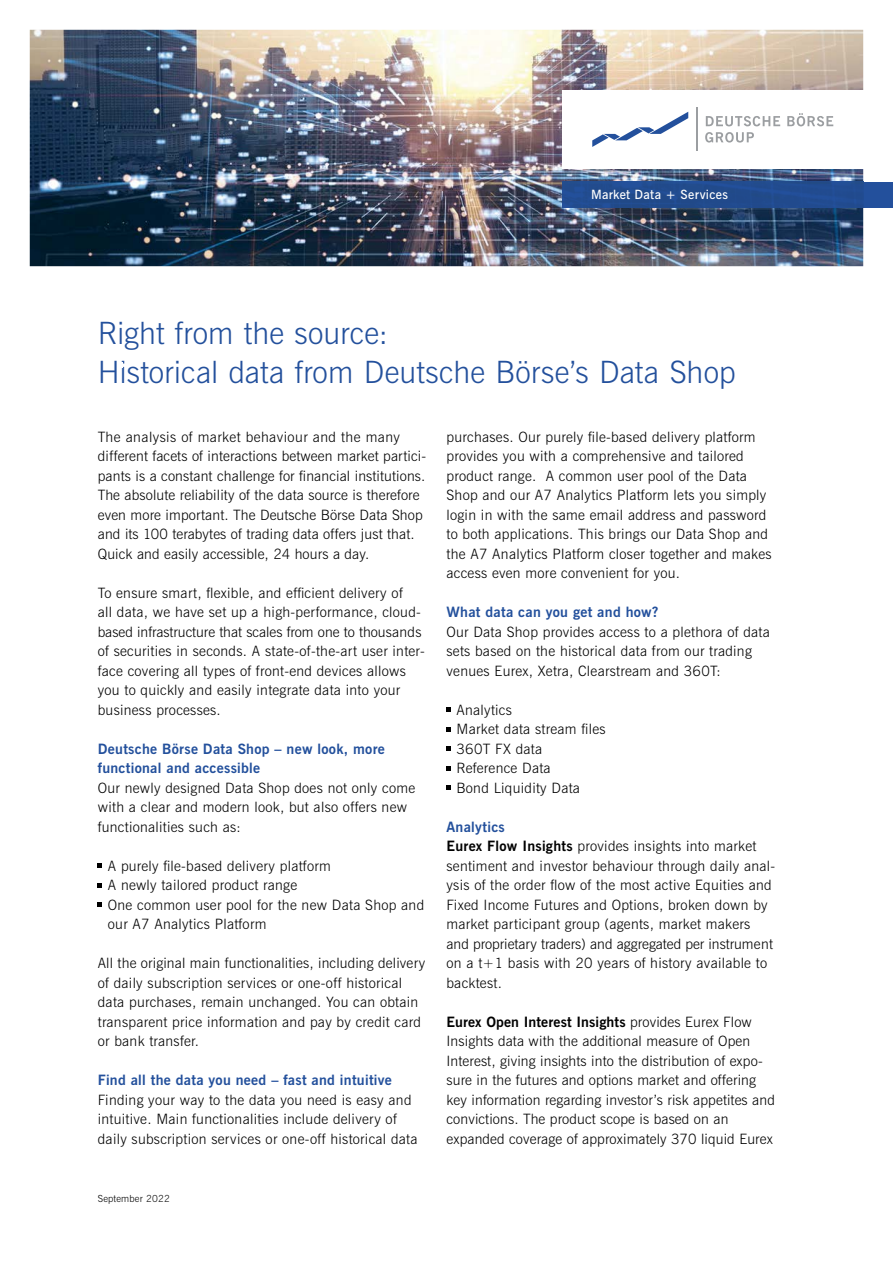
<style>
.page{position:relative;width:893px;height:1263px;background:#fff}
.page>*{position:absolute;margin:0;border:0;box-sizing:border-box;transform-origin:0 0}
.t1{font:30.75px/39px "News Gothic Lt BT";letter-spacing:.005em;color:#23509c}
.t2{font:14.25px/19.5px "News Gothic Lt BT";letter-spacing:.02em;color:#000}
.t3{font:14.25px/19.5px "News Gothic Bd BT";letter-spacing:.02em;color:#23509c}
.t4{font:14.25px "News Gothic Bd BT";letter-spacing:.01em;color:#000}
.t5{font:12.75px "News Gothic Dm BT";letter-spacing:.025em;color:#fff}
.t6{font:9.75px "News Gothic Lt BT";letter-spacing:.02em;color:#000}
.s1{font-family:"News Gothic Bd BT"}
.s2{font-family:"News Gothic Lt BT"}
</style>
<div class="page">
<img style="left:30px;top:30px;width:833px;height:236px">
<svg style="left:98px;top:864px;width:4px;height:4px"></svg>
<svg style="left:98px;top:883px;width:4px;height:4px"></svg>
<svg style="left:98px;top:903px;width:4px;height:4px"></svg>
<div style="left:863px;top:182px;width:30px;height:26px;background:#23509c"></div>
<img style="left:563px;top:182px;width:300px;height:26px">
<div style="left:563px;top:91px;width:330px;height:78px;background:#fff"></div>
<svg style="left:705px;top:132px;width:49px;height:11px"></svg>
<svg style="left:706px;top:116px;width:74px;height:10px"></svg>
<svg style="left:787px;top:113px;width:46px;height:13px"></svg>
<svg style="left:592px;top:112px;width:96px;height:35px"></svg>
<hr style="left:696px;top:107px;width:2px;height:44px;background:#9b9ea1">
<svg style="left:446px;top:708px;width:4px;height:4px"></svg>
<svg style="left:446px;top:727px;width:4px;height:4px"></svg>
<svg style="left:446px;top:747px;width:4px;height:4px"></svg>
<svg style="left:446px;top:766px;width:4px;height:4px"></svg>
<svg style="left:446px;top:786px;width:4px;height:4px"></svg>
<p class="t5" style="left:591px;top:186px;width:139px">Market Data + Services</p>
<h1 class="t1" style="left:98px;top:314px;width:639px">Right from the source:<br>Historical data from Deutsche Börse’s Data Shop</h1>
<p class="t2" style="left:98px;top:427px;width:330px">The analysis of market behaviour and the many different facets of interactions between market partici&shy;pants is a constant challenge for financial institutions.<br>The absolute reliability of the data source is therefore even more important. The Deutsche Börse Data Shop and its 100 terabytes of trading data offers just that.<br>Quick and easily accessible, 24 hours a day.</p>
<p class="t2" style="left:98px;top:583px;width:328px">To ensure smart, flexible, and efficient delivery of<br>all data, we have set up a high-performance, cloud&shy;based infrastructure that scales from one to thousands of securities in seconds. A state-of-the-art user inter&shy;face covering all types of front-end devices allows you to quickly and easily integrate data into your business processes.</p>
<p class="t3" style="left:98px;top:739px;width:289px">Deutsche Börse Data Shop – new look, more functional and accessible</p>
<p class="t2" style="left:98px;top:778px;width:319px">Our newly designed Data Shop does not only come with a clear and modern look, but also offers new functionalities such as:</p>
<p class="t2" style="left:108px;top:856px;width:318px">A purely file-based delivery platform<br>A newly tailored product range<br>One common user pool for the new Data Shop and our A7 Analytics Platform</p>
<p class="t2" style="left:98px;top:954px;width:329px">All the original main functionalities, including delivery of daily subscription services or one-off historical data purchases, remain unchanged. You can obtain transparent price information and pay by credit card or bank transfer.</p>
<p class="t3" style="left:98px;top:1071px;width:296px">Find all the data you need – fast and intuitive</p>
<p class="t2" style="left:98px;top:1090px;width:321px">Finding your way to the data you need is easy and intuitive. Main functionalities include delivery of daily subscription services or one-off historical data</p>
<p class="t6" style="left:98px;top:1193px;width:73px">September 2022</p>
<p class="t2" style="left:446px;top:427px;width:327px">purchases. Our purely file-based delivery platform provides you with a comprehensive and tailored product range. A common user pool of the Data Shop and our A7 Analytics Platform lets you simply login in with the same email address and password to both applications. This brings our Data Shop and the A7 Analytics Platform closer together and makes access even more convenient for you.</p>
<p class="t3" style="left:446px;top:603px;width:213px">What data can you get and how?</p>
<p class="t2" style="left:446px;top:622px;width:325px">Our Data Shop provides access to a plethora of data sets based on the historical data from our trading venues Eurex, Xetra, Clearstream and 360T:</p>
<p class="t2" style="left:457px;top:700px;width:150px">Analytics<br>Market data stream files<br>360T FX data<br>Reference Data<br>Bond Liquidity Data</p>
<p class="t3" style="left:446px;top:817px;width:60px">Analytics</p>
<p class="t2" style="left:446px;top:837px;width:330px"><span class="s1">Eurex Flow Insights</span> provides insights into market sentiment and investor behaviour through daily anal&shy;ysis of the order flow of the most active Equities and Fixed Income Futures and Options, broken down by market participant group (agents, market makers and proprietary traders) and aggregated per instrument on a t+1 basis with 20 years of history available to backtest.</p>
<p class="t4" style="left:446px;top:1012px;width:307px">Eurex Open Interest Insights <span class="s2">provides Eurex Flow</span></p>
<p class="t2" style="left:446px;top:1031px;width:330px">Insights data with the additional measure of Open Interest, giving insights into the distribution of expo&shy;sure in the futures and options market and offering key information regarding investor’s risk appetites and convictions. The product scope is based on an expanded coverage of approximately 370 liquid Eurex</p>
</div>
